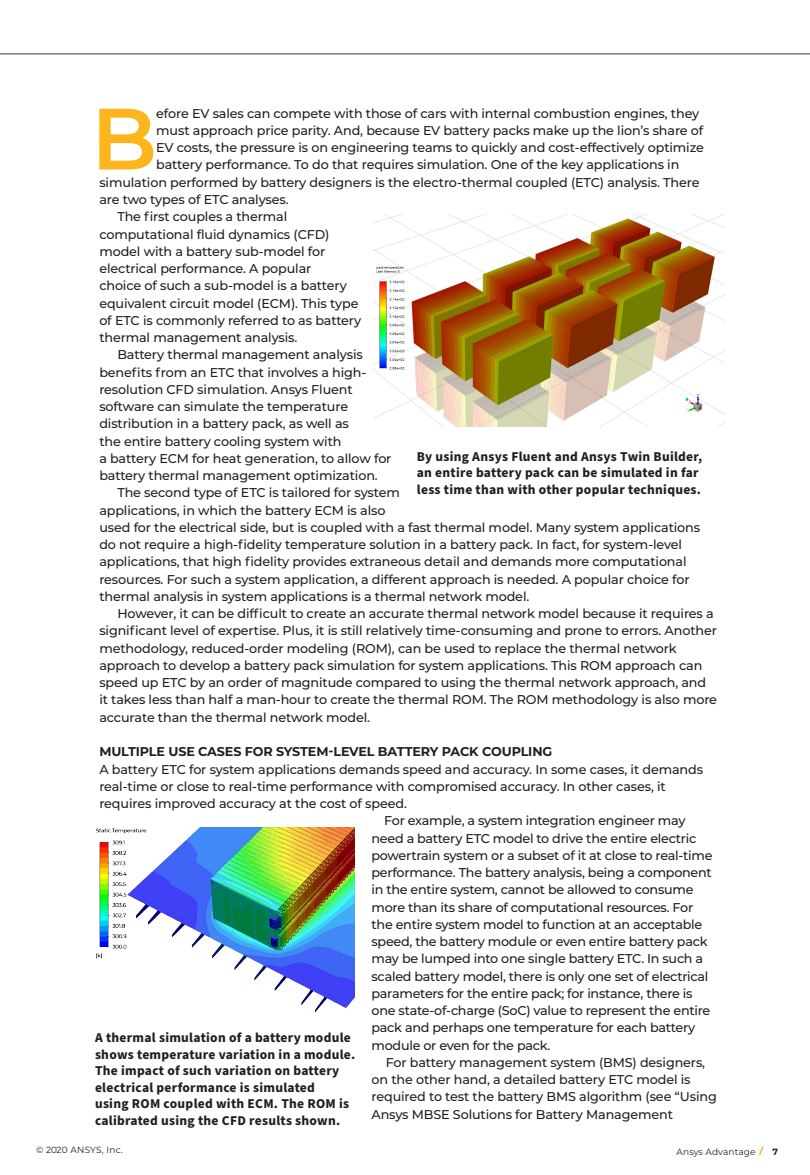
<style>
.page{position:relative;width:810px;height:1175px;background:#fff}
.page>*{position:absolute;margin:0;border:0;box-sizing:border-box;transform-origin:0 0}
.t1{font:600 86.7px "Montserrat";color:#fcb61c}
.t2{font:700 13.5px/16.5px "Source Sans Pro";letter-spacing:.02em;color:#231f20}
.t3{font:500 12.75px "Montserrat";letter-spacing:-.01em;color:#231f20}
.t4{font:700 12.75px "Montserrat";letter-spacing:-.01em;color:#231f20}
.t5{font:9px "Montserrat";letter-spacing:.01em;color:#231f20}
.t6{font:700 9px "Montserrat";color:#231f20}
</style>
<div class="page">
<svg style="left:758px;top:1146px;width:6px;height:9px"></svg>
<img style="left:374px;top:215px;width:350px;height:211px">
<img style="left:96px;top:827px;width:259px;height:186px">
<hr style="left:0;top:53px;width:810px;height:1px;background:#363a36">
<h1 class="t1" style="left:91px;top:77px;width:67px">B</h1>
<p class="t3" style="left:156px;top:104px;width:545px">efore EV sales can compete with those of cars with internal combustion engines, they</p>
<p class="t3" style="left:156px;top:121px;width:549px">must approach price parity. And, because EV battery packs make up the lion’s share of</p>
<p class="t3" style="left:156px;top:139px;width:549px">EV costs, the pressure is on engineering teams to quickly and cost-effectively optimize</p>
<p class="t3" style="left:156px;top:156px;width:525px">battery performance. To do that requires simulation. One of the key applications in</p>
<p class="t3" style="left:99px;top:173px;width:602px">simulation performed by battery designers is the electro-thermal coupled (ETC) analysis. There</p>
<p class="t3" style="left:99px;top:190px;width:191px">are two types of ETC analyses.</p>
<p class="t3" style="left:117px;top:208px;width:171px">The first couples a thermal</p>
<p class="t3" style="left:99px;top:225px;width:232px">computational fluid dynamics (CFD)</p>
<p class="t3" style="left:99px;top:242px;width:228px">model with a battery sub-model for</p>
<p class="t3" style="left:99px;top:259px;width:214px">electrical performance. A popular</p>
<p class="t3" style="left:99px;top:277px;width:249px">choice of such a sub-model is a battery</p>
<p class="t3" style="left:99px;top:294px;width:261px">equivalent circuit model (ECM). This type</p>
<p class="t3" style="left:99px;top:311px;width:264px">of ETC is commonly referred to as battery</p>
<p class="t3" style="left:99px;top:328px;width:200px">thermal management analysis.</p>
<p class="t3" style="left:117px;top:346px;width:247px">Battery thermal management analysis</p>
<p class="t3" style="left:99px;top:363px;width:269px">benefits from an ETC that involves a high-</p>
<p class="t3" style="left:99px;top:380px;width:255px">resolution CFD simulation. Ansys Fluent</p>
<p class="t3" style="left:99px;top:397px;width:250px">software can simulate the temperature</p>
<p class="t3" style="left:99px;top:415px;width:251px">distribution in a battery pack, as well as</p>
<p class="t3" style="left:99px;top:432px;width:244px">the entire battery cooling system with</p>
<p class="t3" style="left:99px;top:449px;width:294px">a battery ECM for heat generation, to allow for</p>
<p class="t3" style="left:99px;top:466px;width:280px">battery thermal management optimization.</p>
<p class="t3" style="left:117px;top:484px;width:284px">The second type of ETC is tailored for system</p>
<p class="t3" style="left:99px;top:501px;width:288px">applications, in which the battery ECM is also</p>
<p class="t3" style="left:99px;top:518px;width:602px">used for the electrical side, but is coupled with a fast thermal model. Many system applications</p>
<p class="t3" style="left:99px;top:535px;width:584px">do not require a high-fidelity temperature solution in a battery pack. In fact, for system-level</p>
<p class="t3" style="left:99px;top:553px;width:589px">applications, that high fidelity provides extraneous detail and demands more computational</p>
<p class="t3" style="left:99px;top:570px;width:592px">resources. For such a system application, a different approach is needed. A popular choice for</p>
<p class="t3" style="left:99px;top:587px;width:431px">thermal analysis in system applications is a thermal network model.</p>
<p class="t3" style="left:117px;top:604px;width:598px">However, it can be difficult to create an accurate thermal network model because it requires a</p>
<p class="t3" style="left:99px;top:622px;width:619px">significant level of expertise. Plus, it is still relatively time-consuming and prone to errors. Another</p>
<p class="t3" style="left:99px;top:639px;width:579px">methodology, reduced-order modeling (ROM), can be used to replace the thermal network</p>
<p class="t3" style="left:99px;top:656px;width:605px">approach to develop a battery pack simulation for system applications. This ROM approach can</p>
<p class="t3" style="left:99px;top:673px;width:608px">speed up ETC by an order of magnitude compared to using the thermal network approach, and</p>
<p class="t3" style="left:99px;top:691px;width:619px">it takes less than half a man-hour to create the thermal ROM. The ROM methodology is also more</p>
<p class="t3" style="left:99px;top:708px;width:272px">accurate than the thermal network model.</p>
<p class="t4" style="left:99px;top:742px;width:455px">MULTIPLE USE CASES FOR SYSTEM-LEVEL BATTERY PACK COUPLING</p>
<p class="t3" style="left:99px;top:760px;width:605px">A battery ETC for system applications demands speed and accuracy. In some cases, it demands</p>
<p class="t3" style="left:99px;top:777px;width:568px">real-time or close to real-time performance with compromised accuracy. In other cases, it</p>
<p class="t3" style="left:99px;top:794px;width:309px">requires improved accuracy at the cost of speed.</p>
<p class="t3" style="left:384px;top:811px;width:303px">For example, a system integration engineer may</p>
<p class="t3" style="left:372px;top:829px;width:326px">need a battery ETC model to drive the entire electric</p>
<p class="t3" style="left:372px;top:846px;width:343px">powertrain system or a subset of it at close to real-time</p>
<p class="t3" style="left:372px;top:863px;width:342px">performance. The battery analysis, being a component</p>
<p class="t3" style="left:372px;top:880px;width:324px">in the entire system, cannot be allowed to consume</p>
<p class="t3" style="left:372px;top:898px;width:323px">more than its share of computational resources. For</p>
<p class="t3" style="left:372px;top:915px;width:332px">the entire system model to function at an acceptable</p>
<p class="t3" style="left:372px;top:932px;width:338px">speed, the battery module or even entire battery pack</p>
<p class="t3" style="left:372px;top:949px;width:333px">may be lumped into one single battery ETC. In such a</p>
<p class="t3" style="left:372px;top:967px;width:339px">scaled battery model, there is only one set of electrical</p>
<p class="t3" style="left:372px;top:984px;width:323px">parameters for the entire pack; for instance, there is</p>
<p class="t3" style="left:372px;top:1001px;width:340px">one state-of-charge (SoC) value to represent the entire</p>
<p class="t3" style="left:372px;top:1018px;width:325px">pack and perhaps one temperature for each battery</p>
<p class="t3" style="left:372px;top:1036px;width:180px">module or even for the pack.</p>
<p class="t3" style="left:386px;top:1053px;width:321px">For battery management system (BMS) designers,</p>
<p class="t3" style="left:372px;top:1070px;width:321px">on the other hand, a detailed battery ETC model is</p>
<p class="t3" style="left:372px;top:1087px;width:347px">required to test the battery BMS algorithm (see “Using</p>
<p class="t3" style="left:372px;top:1105px;width:303px">Ansys MBSE Solutions for Battery Management</p>
<p class="t2" style="left:417px;top:448px;width:287px">By using Ansys Fluent and Ansys Twin Builder, an entire battery pack can be simulated in far less time than with other popular techniques.</p>
<p class="t2" style="left:95px;top:1029px;width:262px">A thermal simulation of a battery module shows temperature variation in a module.<br>The impact of such variation on battery electrical performance is simulated<br>using ROM coupled with ECM. The ROM is calibrated using the CFD results shown.</p>
<p class="t5" style="left:36px;top:1143px;width:88px">© 2020 ANSYS, Inc.</p>
<p class="t5" style="left:677px;top:1145px;width:80px">Ansys Advantage</p>
<p class="t6" style="left:773px;top:1145px;width:7px">7</p>
</div>
